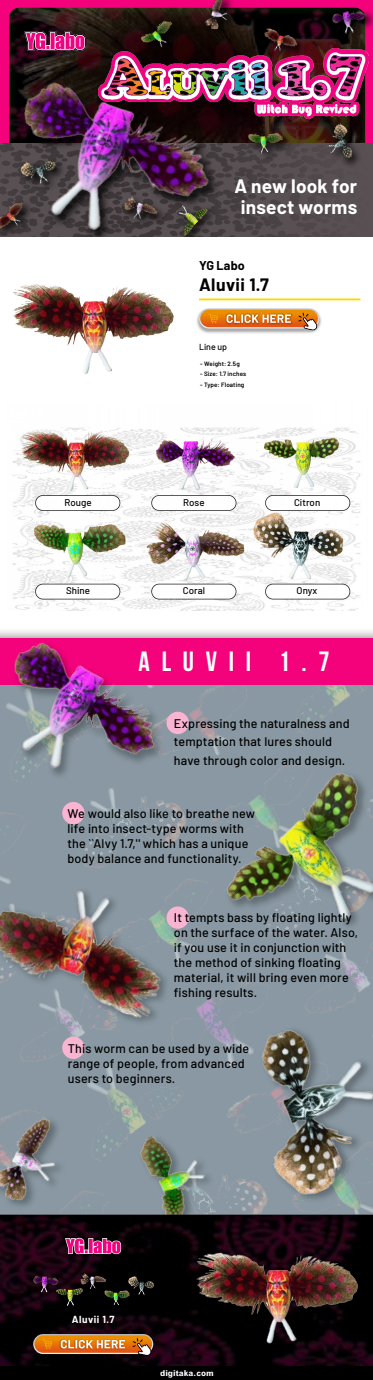
<style>
.page{position:relative;width:373px;height:1380px;background:#fff}
.page>*{position:absolute;margin:0;border:0;box-sizing:border-box;transform-origin:0 0}
.t1{font:27.88px "Bebas Neue";letter-spacing:.42em;color:#fff}
.t2{font:700 19px/21.6px "Barlow";letter-spacing:.01em;color:#fff;text-align:center}
.t3{font:700 17.5px "Barlow";letter-spacing:.025em;color:#000}
.t4{font:500 12.5px/15px "Barlow";letter-spacing:.01em;color:#000}
.t5{font:700 12.5px "Barlow";letter-spacing:.005em;color:#000}
.t6{font:700 10px "Barlow";letter-spacing:.05em;color:#fff}
.t7{font:500 9.69px "Barlow";color:#000}
.t8{font:500 8.75px "Barlow";color:#000}
.t9{font:700 8.12px "Arial Nova Cond";color:#fff;scale:1.25 1}
.t10{font:600 6.25px "Barlow";letter-spacing:.015em;color:#000}
</style>
<div class="page">
<svg style="left:0;top:1227px;width:372px;height:139px;background:#0e0208"></svg>
<svg style="left:0;top:631px;width:372px;height:7px"></svg>
<div style="left:0;top:1366px;width:372px;height:13px;background:#000"></div>
<svg style="left:0;top:0;width:372px;height:143px;background:#540f29"></svg>
<svg style="left:223px;top:143px;width:149px;height:94px;background:#534b4d"></svg>
<div style="left:0;top:682px;width:372px;height:532px;background:#8998a2"></div>
<img style="left:135px;top:1123px;width:82px;height:91px">
<svg style="left:0;top:1214px;width:372px;height:13px;background:#12090e"></svg>
<div style="left:166px;top:711px;width:22px;height:23px;background:#f8b4d1;border-radius:50%"></div>
<div style="left:166px;top:906px;width:22px;height:22px;background:#f8b4d1;border-radius:50%"></div>
<div style="left:62px;top:802px;width:22px;height:22px;background:#f8b4d1;border-radius:50%"></div>
<div style="left:62px;top:1036px;width:22px;height:23px;background:#f8b4d1;border-radius:50%"></div>
<div style="left:0;top:638px;width:372px;height:46px;background:#f4027b"></div>
<img style="left:196px;top:308px;width:126px;height:26px">
<svg style="left:199px;top:308px;width:119px;height:20px"></svg>
<svg style="left:200px;top:310px;width:117px;height:17px"></svg>
<img style="left:224px;top:312px;width:68px;height:13px">
<svg style="left:226px;top:314px;width:64px;height:9px"></svg>
<svg style="left:208px;top:314px;width:10px;height:9px"></svg>
<svg style="left:297px;top:312px;width:20px;height:18px"></svg>
<hr style="left:199px;top:298px;width:161px;height:2px;background:#ffd700">
<img style="left:29px;top:1332px;width:128px;height:28px">
<svg style="left:33px;top:1334px;width:120px;height:20px"></svg>
<svg style="left:34px;top:1335px;width:118px;height:17px"></svg>
<img style="left:59px;top:1338px;width:68px;height:12px">
<svg style="left:61px;top:1339px;width:64px;height:9px"></svg>
<svg style="left:43px;top:1339px;width:9px;height:9px"></svg>
<svg style="left:131px;top:1337px;width:20px;height:18px"></svg>
<img style="left:98px;top:48px;width:270px;height:70px">
<img style="left:217px;top:766px;width:155px;height:201px">
<img style="left:223px;top:1004px;width:149px;height:200px">
<img style="left:60px;top:1022px;width:114px;height:8px">
<img style="left:0;top:860px;width:183px;height:162px">
<img style="left:13px;top:284px;width:161px;height:90px">
<img style="left:24px;top:32px;width:61px;height:19px">
<img style="left:64px;top:1237px;width:58px;height:17px">
<img style="left:13px;top:427px;width:347px;height:183px">
<div style="left:58px;top:498px;width:39px;height:10px;background:#fff"></div>
<div style="left:59px;top:586px;width:38px;height:11px;background:#fff"></div>
<div style="left:179px;top:498px;width:30px;height:9px;background:#fff"></div>
<div style="left:177px;top:586px;width:34px;height:11px;background:#fff"></div>
<div style="left:284px;top:497px;width:38px;height:12px;background:#fff"></div>
<div style="left:287px;top:586px;width:37px;height:10px;background:#fff"></div>
<img style="left:0;top:76px;width:223px;height:161px">
<img style="left:0;top:635px;width:171px;height:172px">
<img style="left:196px;top:1252px;width:161px;height:91px">
<img style="left:80px;top:1273px;width:26px;height:15px">
<img style="left:33px;top:1276px;width:25px;height:16px">
<img style="left:57px;top:1288px;width:25px;height:17px">
<img style="left:104px;top:1290px;width:25px;height:15px">
<img style="left:128px;top:1276px;width:25px;height:18px">
<img style="left:259px;top:23px;width:51px;height:43px">
<img style="left:260px;top:27px;width:38px;height:29px">
<img style="left:0;top:197px;width:38px;height:40px">
<img style="left:0;top:198px;width:31px;height:38px">
<img style="left:119px;top:191px;width:52px;height:42px">
<img style="left:121px;top:195px;width:38px;height:29px">
<img style="left:200px;top:0;width:42px;height:43px">
<img style="left:203px;top:0;width:29px;height:32px">
<img style="left:326px;top:5px;width:46px;height:43px">
<img style="left:331px;top:8px;width:38px;height:28px">
<img style="left:171px;top:200px;width:49px;height:37px">
<img style="left:168px;top:195px;width:40px;height:41px">
<img style="left:136px;top:16px;width:50px;height:45px">
<img style="left:140px;top:18px;width:39px;height:36px">
<img style="left:242px;top:128px;width:54px;height:39px">
<img style="left:247px;top:133px;width:35px;height:21px">
<img style="left:16px;top:155px;width:54px;height:43px">
<img style="left:19px;top:153px;width:41px;height:36px">
<img style="left:322px;top:120px;width:43px;height:53px">
<img style="left:319px;top:122px;width:40px;height:43px">
<img style="left:0;top:1110px;width:73px;height:101px">
<h2 class="t2" style="left:234px;top:173px;width:124px">A new look for insect worms</h2>
<p class="t5" style="left:199px;top:256px;width:47px">YG Labo</p>
<h3 class="t3" style="left:199px;top:271px;width:71px">Aluvii 1.7</h3>
<p class="t8" style="left:199px;top:341px;width:30px">Line up</p>
<p class="t10" style="left:200px;top:359px;width:41px">- Weight: 2.5g</p>
<p class="t10" style="left:200px;top:369px;width:47px">- Size: 1.7 inches</p>
<p class="t10" style="left:200px;top:380px;width:45px">- Type: Floating</p>
<p class="t7" style="left:64px;top:495px;width:29px">Rouge</p>
<p class="t7" style="left:183px;top:495px;width:23px">Rose</p>
<p class="t7" style="left:293px;top:495px;width:28px">Citron</p>
<p class="t7" style="left:66px;top:583px;width:25px">Shine</p>
<p class="t7" style="left:182px;top:583px;width:24px">Coral</p>
<p class="t7" style="left:296px;top:583px;width:22px">Onyx</p>
<h1 class="t1" style="left:138px;top:646px;width:192px">Aluvii 1.7</h1>
<p class="t4" style="left:174px;top:713px;width:177px;line-height:18.6px">Expressing the naturalness and temptation that lures should have through color and design.</p>
<p class="t4" style="left:67px;top:805px;width:189px">We would also like to breathe new life into insect-type worms with the ``Alvy 1.7,'' which has a unique body balance and functionality.</p>
<p class="t4" style="left:174px;top:909px;width:185px">It tempts bass by floating lightly on the surface of the water. Also, if you use it in conjunction with the method of sinking floating material, it will bring even more fishing results.</p>
<p class="t4" style="left:68px;top:1040px;width:182px">This worm can be used by a wide range of people, from advanced users to beginners.</p>
<p class="t6" style="left:72px;top:1311px;width:44px">Aluvii 1.7</p>
<p class="t9" style="left:160px;top:1368px;width:44px">digitaka.com</p>
</div>
